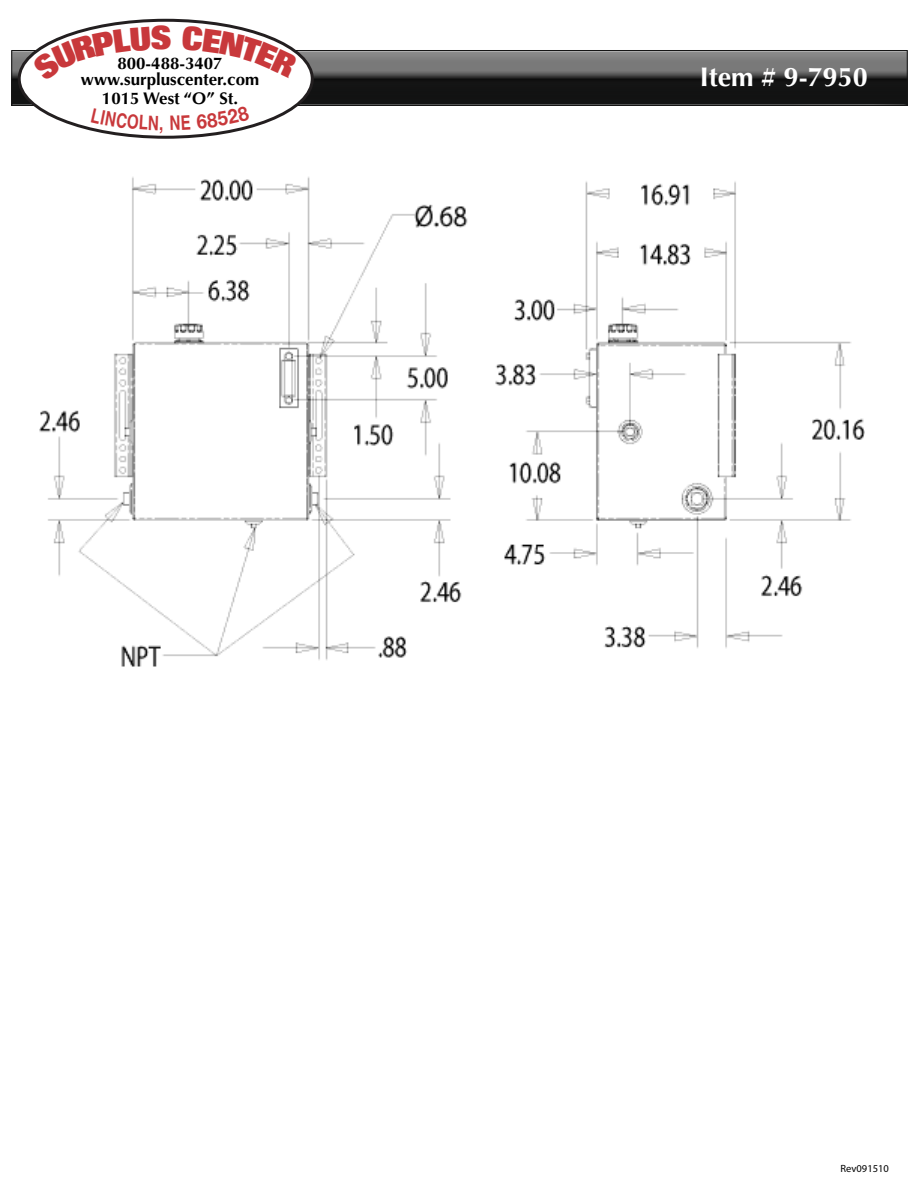
<style>
.page{position:relative;width:918px;height:1188px;background:#fff}
.page>*{position:absolute;margin:0;border:0;box-sizing:border-box;transform-origin:0 0}
.t1{font:700 27px "Optima LT Std";color:#fff}
.t2{font:700 16.95px/16.4px "Optima LT Std";color:#010101;text-align:center}
.t3{font:10.5px "Myriad Pro";color:#000}
</style>
<div class="page">
<svg style="left:12px;top:50px;width:895px;height:56px;background:#424242"></svg>
<div style="left:19px;top:20px;width:293px;height:117px;background:#fff;border-radius:50%"></div>
<div style="left:18px;top:19px;width:296px;height:120px;border:3px solid #231f20;border-radius:50%"></div>
<img style="left:40px;top:177px;width:825px;height:490px">
<svg style="left:31px;top:25px;width:93px;height:33px"></svg>
<svg style="left:216px;top:26px;width:83px;height:31px"></svg>
<svg style="left:91px;top:127px;width:42px;height:7px"></svg>
<svg style="left:233px;top:125px;width:17px;height:4px"></svg>
<p class="t2" style="left:81px;top:55px;width:180px">800-488-3407 www.surpluscenter.com</p>
<p class="t2" style="left:102px;top:91px;width:138px">1015 West “O” St.</p>
<h1 class="t1" style="left:700px;top:61px;width:170px">Item # 9-7950</h1>
<p class="t3" style="left:841px;top:1162px;width:50px">Rev091510</p>
</div>
